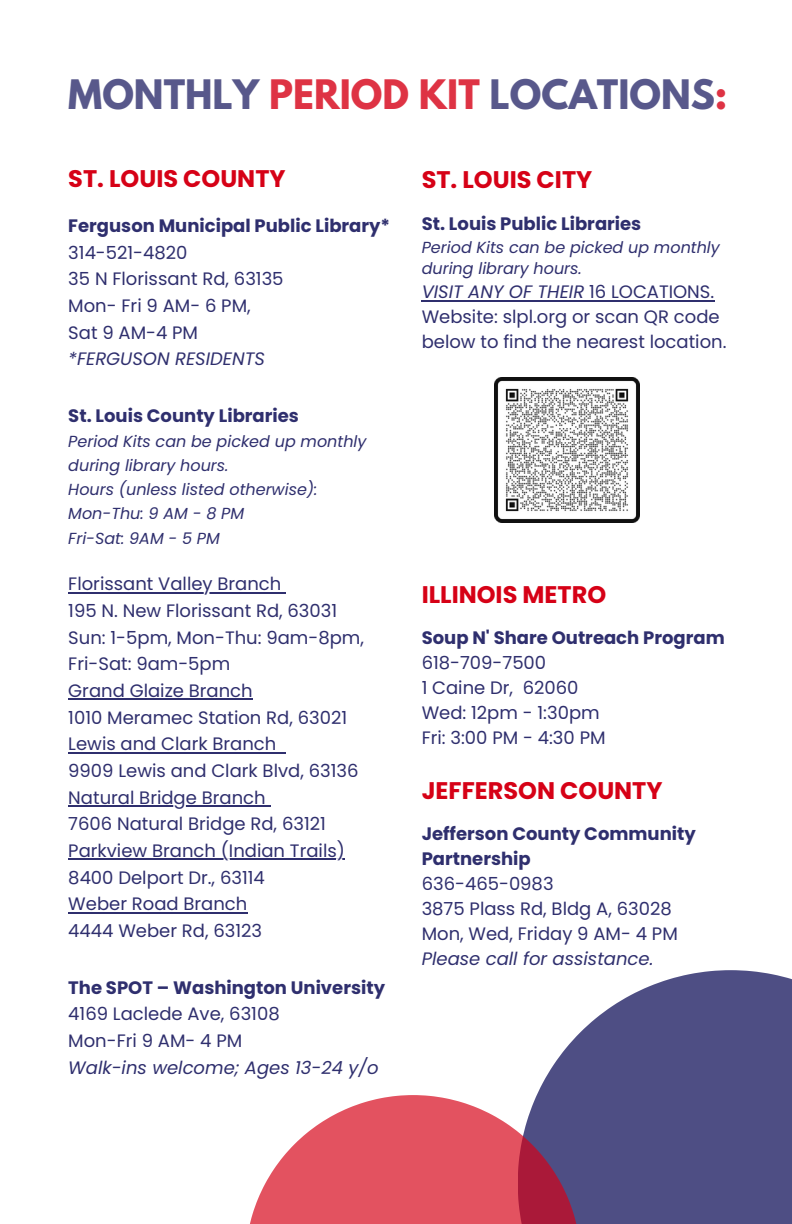
<style>
.page{position:relative;width:792px;height:1224px;background:#fff}
.page>*{position:absolute;margin:0;border:0;box-sizing:border-box;transform-origin:0 0}
.t1{font:700 36px "League Spartan";color:#2f2f6e}
.t2{font:700 24px "Poppins";color:#d60116}
.t3{font:18px/26.6px "Poppins";color:#2f2f6e}
.t4{font:700 18px "Poppins";color:#2f2f6e}
.t5{font:italic 16px/24.2px "Poppins";color:#2f2f6e}
.s1{color:#d60116}
.s2{font-weight:700}
.s3{font-style:italic}
</style>
<div class="page">
<svg style="left:537px;top:970px;width:255px;height:254px;background:#636392"></svg>
<svg style="left:250px;top:1095px;width:331px;height:129px;fill:#e35260"></svg>
<hr style="left:68px;top:592px;width:213px;height:2px;background:#2f2f6e">
<hr style="left:68px;top:699px;width:185px;height:1px;background:#2f2f6e">
<hr style="left:68px;top:752px;width:208px;height:2px;background:#2f2f6e">
<svg style="left:276px;top:752px;width:10px;height:2px"></svg>
<hr style="left:68px;top:805px;width:198px;height:2px;background:#2f2f6e">
<hr style="left:68px;top:859px;width:277px;height:1px;background:#2f2f6e">
<hr style="left:68px;top:912px;width:179px;height:2px;background:#2f2f6e">
<hr style="left:422px;top:300px;width:162px;height:2px;background:#2f2f6e">
<hr style="left:584px;top:300px;width:130px;height:2px;background:#2f2f6e">
<img style="left:494px;top:377px;width:146px;height:146px">
<h1 class="t1" style="left:68px;top:76px;width:661px">MONTHLY <span class="s1">PERIOD KIT</span> LOCATIONS<span class="s1">:</span></h1>
<h1 class="t2" style="left:68px;top:162px;width:219px">ST. LOUIS COUNTY</h1>
<h2 class="t3" style="left:68px;top:212px;width:323px"><span class="s2">Ferguson Municipal Public Library*<br></span>314-521-4820<br>35 N Florissant Rd, 63135<br>Mon- Fri 9 AM- 6 PM,<br>Sat 9 AM-4 PM<br><span class="s3">*FERGUSON RESIDENTS</span></h2>
<h3 class="t4" style="left:68px;top:403px;width:232px">St. Louis County Libraries</h3>
<p class="t5" style="left:68px;top:429px;width:300px">Period Kits can be picked up monthly during library hours.</p>
<p class="t5" style="left:68px;top:478px;width:251px">Hours (unless listed otherwise):</p>
<p class="t5" style="left:68px;top:502px;width:177px">Mon-Thu: 9 AM - 8 PM</p>
<p class="t5" style="left:68px;top:526px;width:153px">Fri-Sat: 9AM - 5 PM</p>
<p class="t3" style="left:68px;top:571px;width:297px">Florissant Valley Branch<br>195 N. New Florissant Rd, 63031<br>Sun: 1-5pm, Mon-Thu: 9am-8pm,<br>Fri-Sat: 9am-5pm<br>Grand Glaize Branch<br>1010 Meramec Station Rd, 63021<br>Lewis and Clark Branch<br>9909 Lewis and Clark Blvd, 63136</p>
<h3 class="t3" style="left:68px;top:784px;width:259px">Natural Bridge Branch<br>7606 Natural Bridge Rd, 63121</h3>
<h3 class="t3" style="left:68px;top:837px;width:278px">Parkview Branch (Indian Trails)<br>8400 Delport Dr., 63114<br>Weber Road Branch<br>4444 Weber Rd, 63123</h3>
<h3 class="t3" style="left:68px;top:974px;width:318px"><span class="s2">The SPOT – Washington University<br></span>4169 Laclede Ave, 63108<br>Mon-Fri 9 AM- 4 PM<br><span class="s3">Walk-ins welcome; Ages 13-24 y/o</span></h3>
<h2 class="t2" style="left:422px;top:162px;width:172px">ST. LOUIS CITY</h2>
<h3 class="t4" style="left:422px;top:211px;width:221px">St. Louis Public Libraries</h3>
<h3 class="t5" style="left:422px;top:236px;width:300px;line-height:21.6px">Period Kits can be picked up monthly during library hours.</h3>
<h3 class="t3" style="left:422px;top:280px;width:306px;line-height:25px"><span class="s3">VISIT ANY OF THEIR</span> 16 LOCATIONS.<br>Website: slpl.org or scan QR code below to find the nearest location.</h3>
<h2 class="t2" style="left:422px;top:578px;width:186px">ILLINOIS METRO</h2>
<h3 class="t3" style="left:422px;top:625px;width:305px;line-height:25px"><span class="s2">Soup N' Share Outreach Program<br></span>618-709-7500<br>1 Caine Dr, 62060<br>Wed: 12pm - 1:30pm<br>Fri: 3:00 PM - 4:30 PM</h3>
<h2 class="t2" style="left:422px;top:774px;width:242px">JEFFERSON COUNTY</h2>
<h3 class="t3" style="left:422px;top:821px;width:276px;line-height:25px"><span class="s2">Jefferson County Community<br>Partnership<br></span>636-465-0983<br>3875 Plass Rd, Bldg A, 63028<br>Mon, Wed, Friday 9 AM- 4 PM<br><span class="s3">Please call for assistance.</span></h3>
</div>
